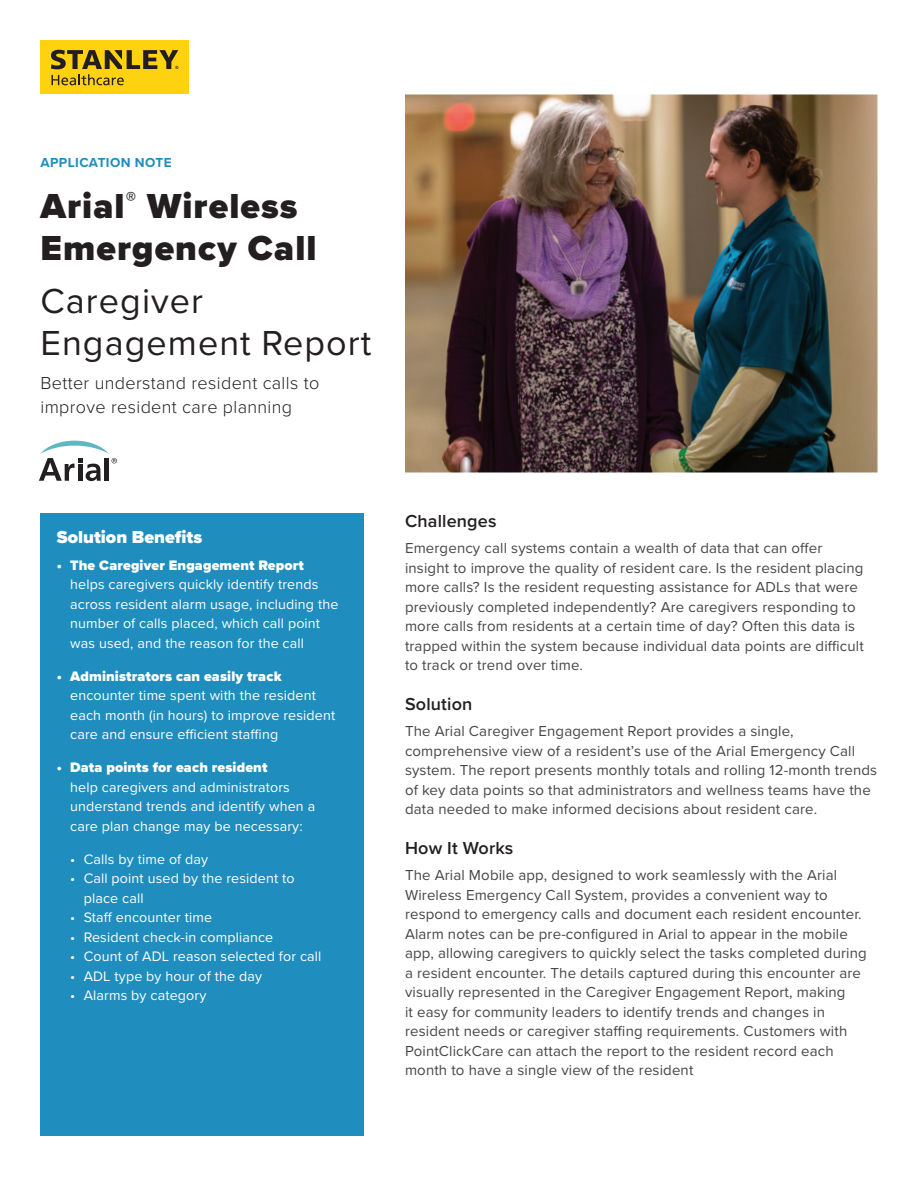
<style>
.page{position:relative;width:918px;height:1188px;background:#fff}
.page>*{position:absolute;margin:0;border:0;box-sizing:border-box;transform-origin:0 0}
.t1{font:900 36px/42px "Proxima Nova";letter-spacing:.03em;color:#231f20}
.t2{font:36px/42px "Proxima Nova";letter-spacing:.03em;color:#231f20}
.t3{font:300 18px/24px "Proxima Nova";letter-spacing:.02em;color:#231f20}
.t4{font:600 18px "Proxima Nova";letter-spacing:.01em;color:#231f20}
.t5{font:900 18px "Proxima Nova";color:#fff}
.t6{font:15px/19.5px "Proxima Nova";letter-spacing:.01em;color:#454647}
.t7{font:14.25px/19.5px "Proxima Nova";letter-spacing:.01em;color:#fff}
.t8{font:900 14.25px "Proxima Nova";letter-spacing:.01em;color:#fff}
.t9{font:700 13.5px "Proxima Nova";letter-spacing:.03em;color:#1f8ebe}
</style>
<div class="page">
<img style="left:405px;top:94px;width:473px;height:378px">
<div style="left:40px;top:40px;width:149px;height:54px;background:#fed20e"></div>
<svg style="left:51px;top:50px;width:127px;height:35px"></svg>
<svg style="left:39px;top:441px;width:78px;height:40px"></svg>
<div style="left:40px;top:513px;width:324px;height:622px;background:#1f8ebe"></div>
<p class="t9" style="left:40px;top:153px;width:133px">APPLICATION NOTE</p>
<h1 class="t1" style="left:40px;top:184px;width:278px">Arial<sup>®</sup> Wireless<br>Emergency Call</h1>
<h1 class="t2" style="left:41px;top:278px;width:333px">Caregiver<br>Engagement Report</h1>
<p class="t3" style="left:40px;top:370px;width:280px">Better understand resident calls to improve resident care planning</p>
<p class="t5" style="left:57px;top:524px;width:147px">Solution Benefits</p>
<p class="t8" style="left:57px;top:554px;width:249px">• The Caregiver Engagement Report</p>
<p class="t7" style="left:70px;top:574px;width:270px">helps caregivers quickly identify trends across resident alarm usage, including the number of calls placed, which call point was used, and the reason for the call</p>
<p class="t8" style="left:57px;top:665px;width:226px">• Administrators can easily track</p>
<p class="t7" style="left:70px;top:685px;width:267px">encounter time spent with the resident each month (in hours) to improve resident care and ensure efficient staffing</p>
<p class="t8" style="left:57px;top:757px;width:212px">• Data points for each resident</p>
<p class="t7" style="left:70px;top:777px;width:247px">help caregivers and administrators understand trends and identify when a care plan change may be necessary:</p>
<p class="t7" style="left:70px;top:848px;width:140px">• Calls by time of day</p>
<p class="t7" style="left:84px;top:868px;width:212px;text-indent:-13px">• Call point used by the resident to place call</p>
<p class="t7" style="left:70px;top:907px;width:143px">• Staff encounter time</p>
<p class="t7" style="left:70px;top:926px;width:205px">• Resident check-in compliance</p>
<p class="t7" style="left:70px;top:946px;width:253px">• Count of ADL reason selected for call</p>
<p class="t7" style="left:70px;top:965px;width:193px">• ADL type by hour of the day</p>
<p class="t7" style="left:70px;top:985px;width:138px">• Alarms by category</p>
<p class="t4" style="left:405px;top:508px;width:93px">Challenges</p>
<p class="t6" style="left:405px;top:538px;width:460px">Emergency call systems contain a wealth of data that can offer insight to improve the quality of resident care. Is the resident placing more calls? Is the resident requesting assistance for ADLs that were previously completed independently? Are caregivers responding to more calls from residents at a certain time of day? Often this data is trapped within the system because individual data points are difficult to track or trend over time.</p>
<p class="t4" style="left:405px;top:691px;width:69px">Solution</p>
<p class="t6" style="left:405px;top:721px;width:474px">The Arial Caregiver Engagement Report provides a single, comprehensive view of a resident’s use of the Arial Emergency Call system. The report presents monthly totals and rolling 12-month trends of key data points so that administrators and wellness teams have the data needed to make informed decisions about resident care.</p>
<p class="t4" style="left:405px;top:835px;width:110px">How It Works</p>
<p class="t6" style="left:405px;top:865px;width:463px">The Arial Mobile app, designed to work seamlessly with the Arial Wireless Emergency Call System, provides a convenient way to respond to emergency calls and document each resident encounter.<br>Alarm notes can be pre-configured in Arial to appear in the mobile app, allowing caregivers to quickly select the tasks completed during a resident encounter. The details captured during this encounter are visually represented in the Caregiver Engagement Report, making<br>it easy for community leaders to identify trends and changes in resident needs or caregiver staffing requirements. Customers with PointClickCare can attach the report to the resident record each month to have a single view of the resident</p>
</div>
